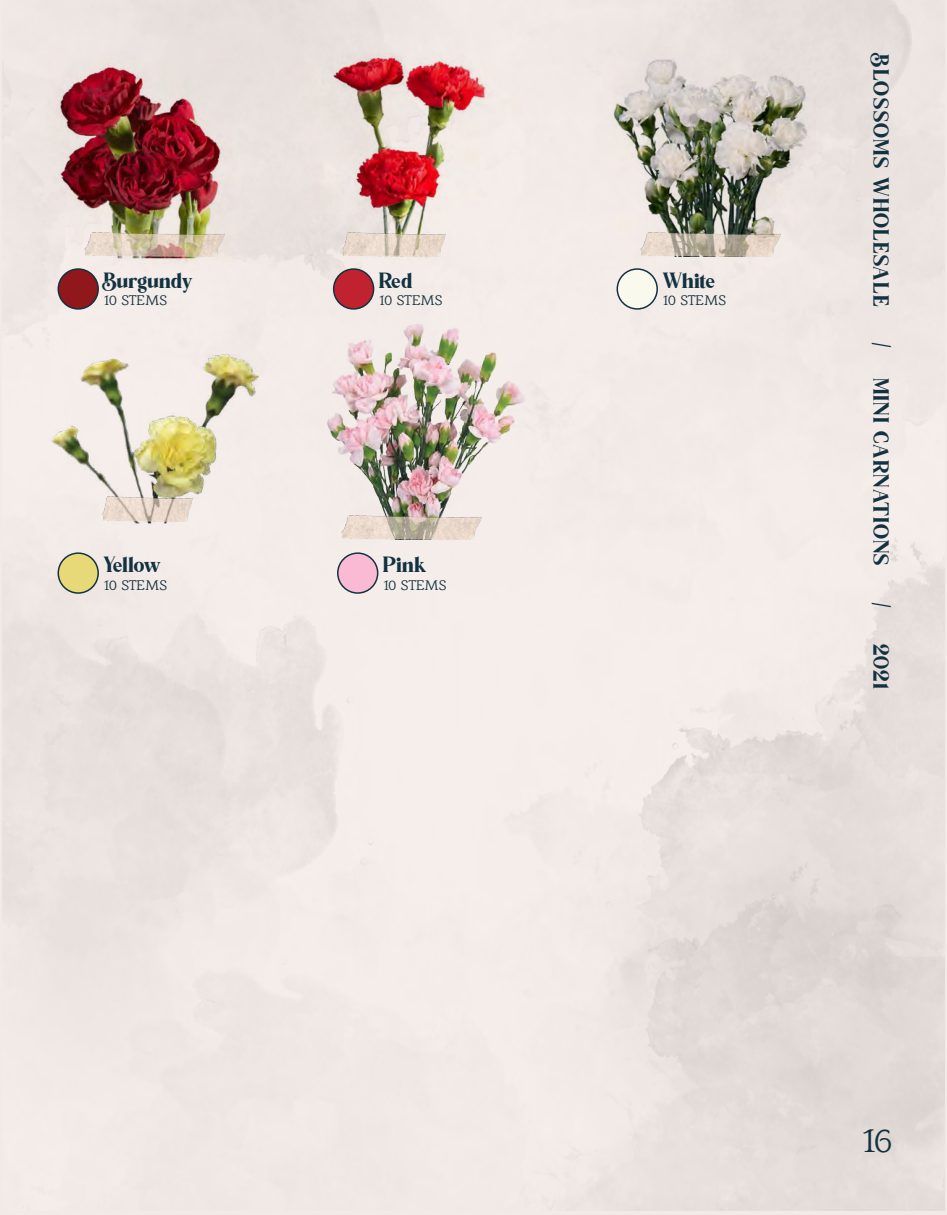
<style>
.page{position:relative;width:947px;height:1215px;background:#fff}
.page>*{position:absolute;margin:0;border:0;box-sizing:border-box;transform-origin:0 0}
.t1{font:34.8px "Barkentina";color:#133240}
.t2{font:25.05px "Backslash";color:#123241}
.t3{font:24.9px "Backslash";letter-spacing:.05em;color:#123241}
.t4{font:14.4px "Barkentina";letter-spacing:-.02em;color:#123241}
</style>
<div class="page">
<img style="left:2px;top:0;width:942px;height:1211px">
<div style="left:58px;top:269px;width:40px;height:40px;background:#90171b;border-radius:50%"></div>
<div style="left:57px;top:268px;width:42px;height:42px;border:2px solid #123241;border-radius:50%"></div>
<div style="left:333px;top:269px;width:40px;height:40px;background:#c12230;border-radius:50%"></div>
<div style="left:333px;top:268px;width:41px;height:42px;border:2px solid #123241;border-radius:50%"></div>
<div style="left:617px;top:269px;width:40px;height:40px;background:#f9f9ed;border-radius:50%"></div>
<div style="left:616px;top:268px;width:41px;height:42px;border:2px solid #123241;border-radius:50%"></div>
<div style="left:58px;top:553px;width:40px;height:40px;background:#e8d978;border-radius:50%"></div>
<div style="left:57px;top:552px;width:42px;height:42px;border:2px solid #123241;border-radius:50%"></div>
<div style="left:338px;top:553px;width:39px;height:40px;background:#fabad4;border-radius:50%"></div>
<div style="left:337px;top:552px;width:41px;height:42px;border:2px solid #123241;border-radius:50%"></div>
<img style="left:48px;top:58px;width:204px;height:214px">
<img style="left:295px;top:56px;width:227px;height:209px">
<img style="left:606px;top:48px;width:208px;height:208px">
<img style="left:84px;top:233px;width:140px;height:25px">
<img style="left:342px;top:233px;width:103px;height:25px">
<img style="left:640px;top:233px;width:140px;height:25px">
<img style="left:298px;top:304px;width:236px;height:235px">
<img style="left:342px;top:515px;width:139px;height:26px">
<img style="left:49px;top:355px;width:209px;height:170px">
<img style="left:102px;top:497px;width:90px;height:25px">
<div style="left:1px;top:0;width:55px;height:10px;background:#efe7e3"></div>
<div style="left:14px;top:13px;width:92px;height:16px;background:#eee6e2"></div>
<div style="left:55px;top:54px;width:91px;height:16px;background:#ece4e0"></div>
<p class="t2" style="left:103px;top:267px;width:91px">Burgundy</p>
<p class="t4" style="left:104px;top:292px;width:64px">10 STEMS</p>
<p class="t2" style="left:103px;top:551px;width:59px">Yellow</p>
<p class="t4" style="left:104px;top:576px;width:64px">10 STEMS</p>
<p class="t2" style="left:379px;top:267px;width:35px">Red</p>
<p class="t4" style="left:380px;top:292px;width:64px">10 STEMS</p>
<p class="t2" style="left:383px;top:551px;width:45px">Pink</p>
<p class="t4" style="left:384px;top:576px;width:64px">10 STEMS</p>
<p class="t2" style="left:662px;top:267px;width:54px">White</p>
<p class="t4" style="left:663px;top:292px;width:64px">10 STEMS</p>
<p class="t3" style="left:894px;top:54px;width:254px;rotate:90deg">BLOSSOMS WHOLESALE</p>
<p class="t3" style="left:894px;top:342px;width:224px;rotate:90deg">/ MINI CARNATIONS</p>
<p class="t3" style="left:894px;top:601px;width:7px;rotate:90deg">/</p>
<p class="t3" style="left:894px;top:644px;width:47px;rotate:90deg">2021</p>
<h1 class="t1" style="left:863px;top:1119px;width:30px">16</h1>
</div>
